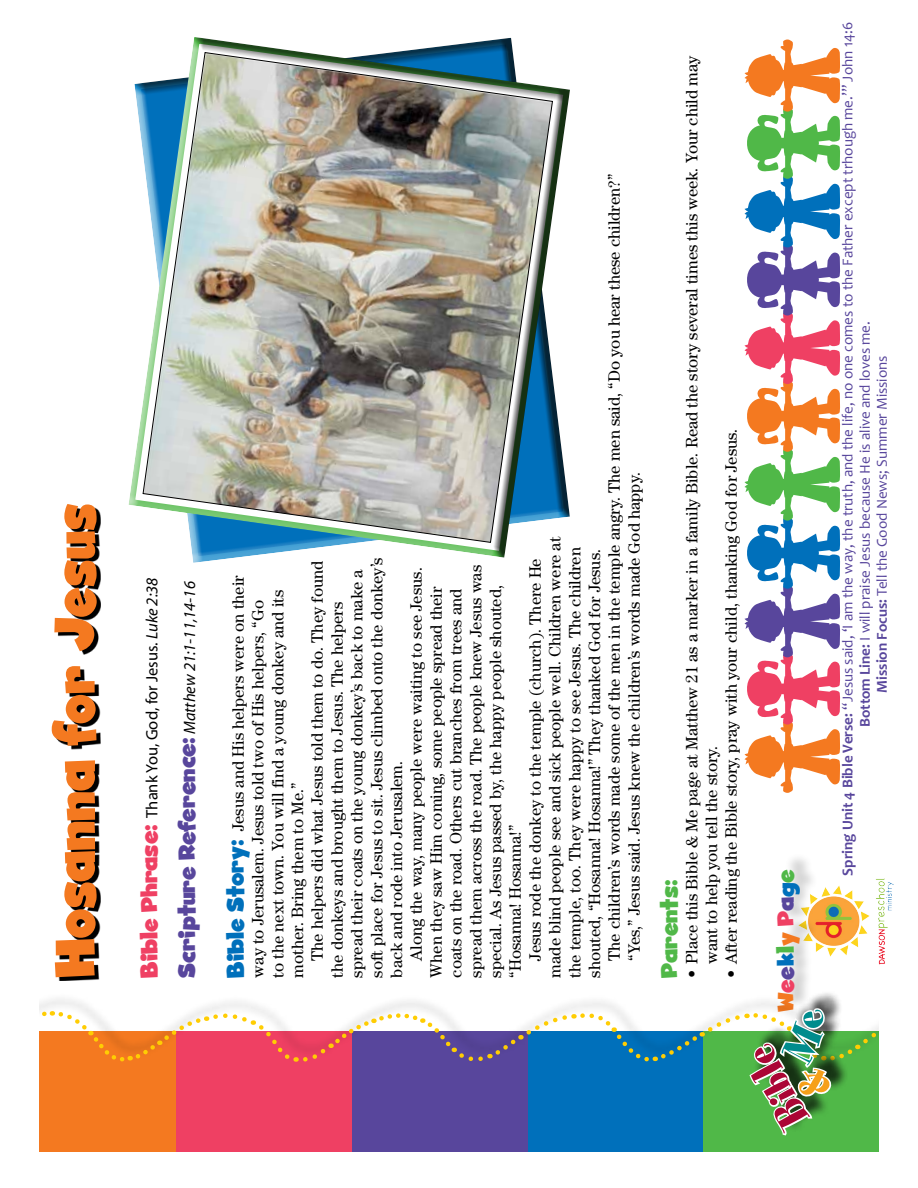
<style>
.page{position:relative;width:918px;height:1188px;background:#fff}
.page>*{position:absolute;margin:0;border:0;box-sizing:border-box;transform-origin:0 0}
.t1{font:59.4px "Ghost Kid AOE";color:#f47920;scale:.91 1}
.t2{font:48.45px "Spumoni LP Std";color:#ab0635}
.t3{font:24px "Ghost Kid AOE";color:#f47920}
.t4{font:24px "Ghost Kid AOE";color:#50b848}
.t5{font:16.5px/19.8px "Century Std";color:#000}
.t6{font:16.5px "Myriad Pro";color:#000}
.t7{font:italic 16.5px "Myriad Pro";color:#000}
.t8{font:15px "Candara";color:#58469c}
.s1{font-family:"Ghost Kid AOE";font-size:24px;color:#ef4063}
.s2{font-style:italic}
.s3{font-family:"Ghost Kid AOE";font-style:normal;font-size:24px;color:#58469c}
.s4{font-family:"Ghost Kid AOE";font-size:24px;color:#0070bb}
.s5{color:#ef4063}
.s6{color:#58469c}
.s7{color:#0070bb}
.s8{color:#50b848}
.s9{font-weight:700}
</style>
<div class="page">
<img style="left:818px;top:878px;width:76px;height:87px">
<div style="left:39px;top:1032px;width:150px;height:120px;background:#f47920"></div>
<div style="left:176px;top:1032px;width:190px;height:120px;background:#ef4063"></div>
<div style="left:352px;top:1032px;width:185px;height:120px;background:#58469c"></div>
<div style="left:528px;top:1032px;width:185px;height:120px;background:#0070bb"></div>
<div style="left:703px;top:1032px;width:176px;height:120px;background:#50b848"></div>
<svg style="left:745px;top:40px;width:96px;height:753px"></svg>
<div style="left:778px;top:851px;width:40px;height:158px;background:#000;opacity:.2"></div>
<div style="left:753px;top:990px;width:97px;height:142px;background:#000;opacity:.75"></div>
<svg style="left:128px;top:37px;width:442px;height:524px"></svg>
<img style="left:143px;top:52px;width:410px;height:491px">
<svg style="left:55px;top:507px;width:45px;height:474px"></svg>
<svg style="left:39px;top:1006px;width:840px;height:130px"></svg>
<p class="t1" style="left:40px;top:978px;width:523px;rotate:-90deg">Hosanna for Jesus</p>
<p class="t5" style="left:347px;top:978px;width:410px;rotate:-90deg">spread their coats on the young donkey’s back to make a</p>
<p class="t5" style="left:367px;top:978px;width:422px;rotate:-90deg">soft place for Jesus to sit. Jesus climbed onto the donkey’s</p>
<p class="t5" style="left:307px;top:961px;width:402px;rotate:-90deg">The helpers did what Jesus told them to do. They found</p>
<p class="t6" style="left:143px;top:978px;width:401px;rotate:-90deg"><span class="s1">Bible Phrase:</span> Thank You, God, for Jesus. <span class="s2">Luke 2:38</span></p>
<p class="t7" style="left:181px;top:978px;width:398px;rotate:-90deg"><span class="s3">Scripture Reference:</span> Matthew 21:1-11,14-16</p>
<p class="t5" style="left:228px;top:978px;width:404px;rotate:-90deg"><span class="s4">Bible Story:</span> Jesus and His helpers were on their</p>
<p class="t5" style="left:248px;top:978px;width:379px;rotate:-90deg">way to Jerusalem. Jesus told two of His helpers, “Go</p>
<p class="t5" style="left:268px;top:978px;width:389px;rotate:-90deg">to the next town. You will find a young donkey and its</p>
<p class="t5" style="left:327px;top:978px;width:377px;rotate:-90deg">the donkeys and brought them to Jesus. The helpers</p>
<p class="t5" style="left:386px;top:978px;width:218px;rotate:-90deg">back and rode into Jerusalem.</p>
<p class="t5" style="left:287px;top:978px;width:197px;rotate:-90deg">mother. Bring them to Me.”</p>
<p class="t5" style="left:406px;top:961px;width:395px;rotate:-90deg">Along the way, many people were waiting to see Jesus.</p>
<p class="t5" style="left:426px;top:978px;width:393px;rotate:-90deg">When they saw Him coming, some people spread their</p>
<p class="t5" style="left:446px;top:978px;width:390px;rotate:-90deg">coats on the road. Others cut branches from trees and</p>
<p class="t5" style="left:466px;top:978px;width:414px;rotate:-90deg">spread them across the road. The people knew Jesus was</p>
<p class="t5" style="left:485px;top:978px;width:394px;rotate:-90deg">special. As Jesus passed by, the happy people shouted,</p>
<p class="t5" style="left:505px;top:978px;width:154px;rotate:-90deg">“Hosanna! Hosanna!”</p>
<p class="t5" style="left:604px;top:961px;width:788px;rotate:-90deg">The children’s words made some of the men in the temple angry. The men said, “Do you hear these children?”</p>
<p class="t5" style="left:624px;top:961px;width:490px;rotate:-90deg">“Yes,” Jesus said. Jesus knew the children’s words made God happy.</p>
<p class="t5" style="left:545px;top:978px;width:442px;rotate:-90deg">made blind people see and sick people well. Children were at</p>
<p class="t5" style="left:565px;top:978px;width:432px;rotate:-90deg">the temple, too. They were happy to see Jesus. The children</p>
<p class="t5" style="left:584px;top:978px;width:430px;rotate:-90deg">shouted, “Hosanna! Hosanna!” They thanked God for Jesus.</p>
<p class="t5" style="left:525px;top:961px;width:404px;rotate:-90deg">Jesus rode the donkey to the temple (church). There He</p>
<p class="t5" style="left:682px;top:964px;width:910px;text-indent:-13px;rotate:-90deg">• Place this Bible &amp; Me page at Matthew 21 as a marker in a family Bible. Read the story several times this week. Your child may want to help you tell the story.</p>
<p class="t5" style="left:721px;top:978px;width:551px;rotate:-90deg">• After reading the Bible story, pray with your child, thanking God for Jesus.</p>
<p class="t4" style="left:655px;top:978px;width:99px;rotate:-90deg">Parents:</p>
<p class="t3" style="left:772px;top:1012px;width:144px;rotate:-90deg">W<span class="s5">e</span><span class="s6">e</span><span class="s7">k</span><span class="s8">l</span>y <span class="s5">P</span><span class="s6">a</span><span class="s7">g</span><span class="s8">e</span></p>
<p class="t2" style="left:775px;top:1136px;width:87px;rotate:-118deg">Bible</p>
<p class="t8" style="left:838px;top:876px;width:855px;rotate:-90deg"><span class="s9">Spring Unit 4 Bible Verse:</span> “Jesus said, ‘I am the way, the truth, and the life, no one comes to the Father except trhough me.’” John 14:6</p>
<p class="t8" style="left:855px;top:727px;width:408px;rotate:-90deg"><span class="s9">Bottom Line:</span> I will praise Jesus because He is alive and loves me.</p>
<p class="t8" style="left:873px;top:693px;width:339px;rotate:-90deg"><span class="s9">Mission Focus:</span> Tell the Good News; Summer Missions</p>
</div>
